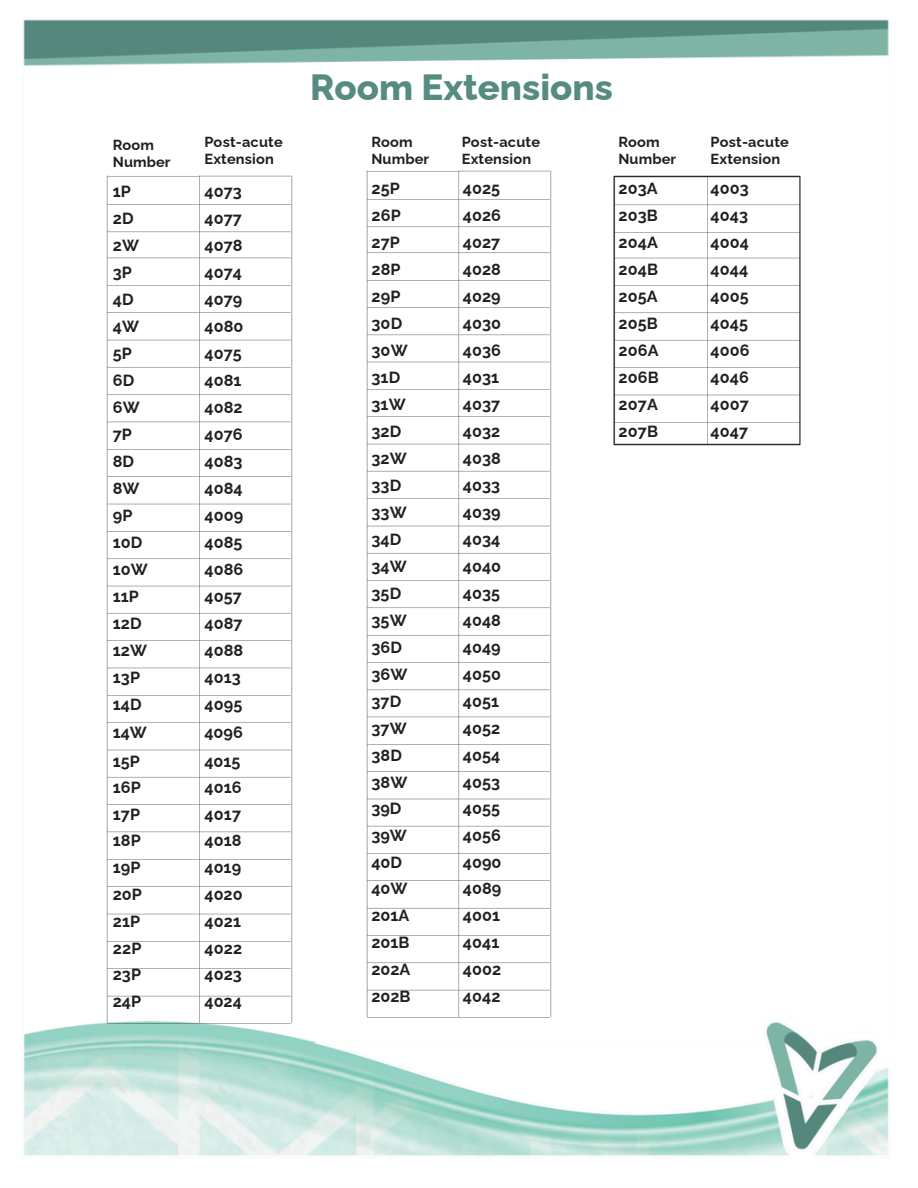
<style>
.page{position:relative;width:918px;height:1188px;background:#fff}
.page>*{position:absolute;margin:0;border:0;box-sizing:border-box;transform-origin:0 0}
.t1{font:800 36.45px "Raleway";color:#568b81}
.t2{font:700 16.2px/27px "Raleway";letter-spacing:.005em;color:#231f20}
.t3{font:700 14.55px/16.8px "Raleway";letter-spacing:.015em;color:#231f20}
</style>
<div class="page">
<img style="left:23px;top:19px;width:866px;height:1137px">
<img style="left:359px;top:163px;width:200px;height:862px">
<img style="left:601px;top:622px;width:213px;height:59px">
<img style="left:606px;top:169px;width:201px;height:283px">
<img style="left:100px;top:169px;width:199px;height:861px">
<h1 class="t1" style="left:310px;top:66px;width:304px">Room Extensions</h1>
<p class="t3" style="left:113px;top:137px;width:59px">Room<br>Number</p>
<p class="t3" style="left:462px;top:134px;width:80px">Post-acute<br>Extension</p>
<p class="t3" style="left:711px;top:134px;width:80px">Post-acute<br>Extension</p>
<p class="t3" style="left:204px;top:134px;width:80px">Post-acute<br>Extension</p>
<p class="t3" style="left:371px;top:134px;width:59px">Room<br>Number</p>
<p class="t3" style="left:618px;top:134px;width:59px">Room<br>Number</p>
<p class="t2" style="left:113px;top:178px;width:37px">1P<br>2D<br>2W<br>3P<br>4D<br>4W<br>5P<br>6D<br>6W<br>7P<br>8D<br>8W<br>9P<br>10D<br>10W<br>11P<br>12D<br>12W<br>13P<br>14D<br>14W<br>15P</p>
<p class="t2" style="left:113px;top:774px;width:31px;text-align:justify">16P 17P 18P 19P 20P 21P 22P 23P 24P</p>
<p class="t2" style="left:204px;top:178px;width:41px">4073<br>4077<br>4078<br>4074<br>4079<br>4080<br>4075<br>4081<br>4082<br>4076<br>4083<br>4084<br>4009<br>4085<br>4086<br>4057<br>4087<br>4088<br>4013<br>4095<br>4096<br>4015</p>
<p class="t2" style="left:204px;top:774px;width:40px;text-align:justify">4016<br>4017<br>4018<br>4019<br>4020<br>4021<br>4022<br>4023<br>4024</p>
<p class="t2" style="left:371px;top:175px;width:41px">25P<br>26P<br>27P<br>28P<br>29P<br>30D<br>30W<br>31D<br>31W<br>32D<br>32W<br>33D<br>33W<br>34D<br>34W<br>35D<br>35W<br>36D<br>36W<br>37D<br>37W<br>38D<br>38W<br>39D<br>39W<br>40D<br>40W<br>201A<br>201B<br>202A<br>202B</p>
<p class="t2" style="left:463px;top:175px;width:40px">4025<br>4026<br>4027<br>4028<br>4029<br>4030<br>4036<br>4031<br>4037<br>4032<br>4038<br>4033<br>4039<br>4034<br>4040<br>4035<br>4048<br>4049<br>4050<br>4051<br>4052<br>4054<br>4053<br>4055<br>4056<br>4090<br>4089<br>4001<br>4041<br>4002<br>4042</p>
<p class="t2" style="left:618px;top:175px;width:42px;text-align:justify">203A 203B 204A 204B 205A 205B 206A 206B 207A 207B</p>
<p class="t2" style="left:711px;top:175px;width:40px;text-align:justify">4003<br>4043<br>4004<br>4044<br>4005<br>4045<br>4006<br>4046<br>4007<br>4047</p>
</div>
